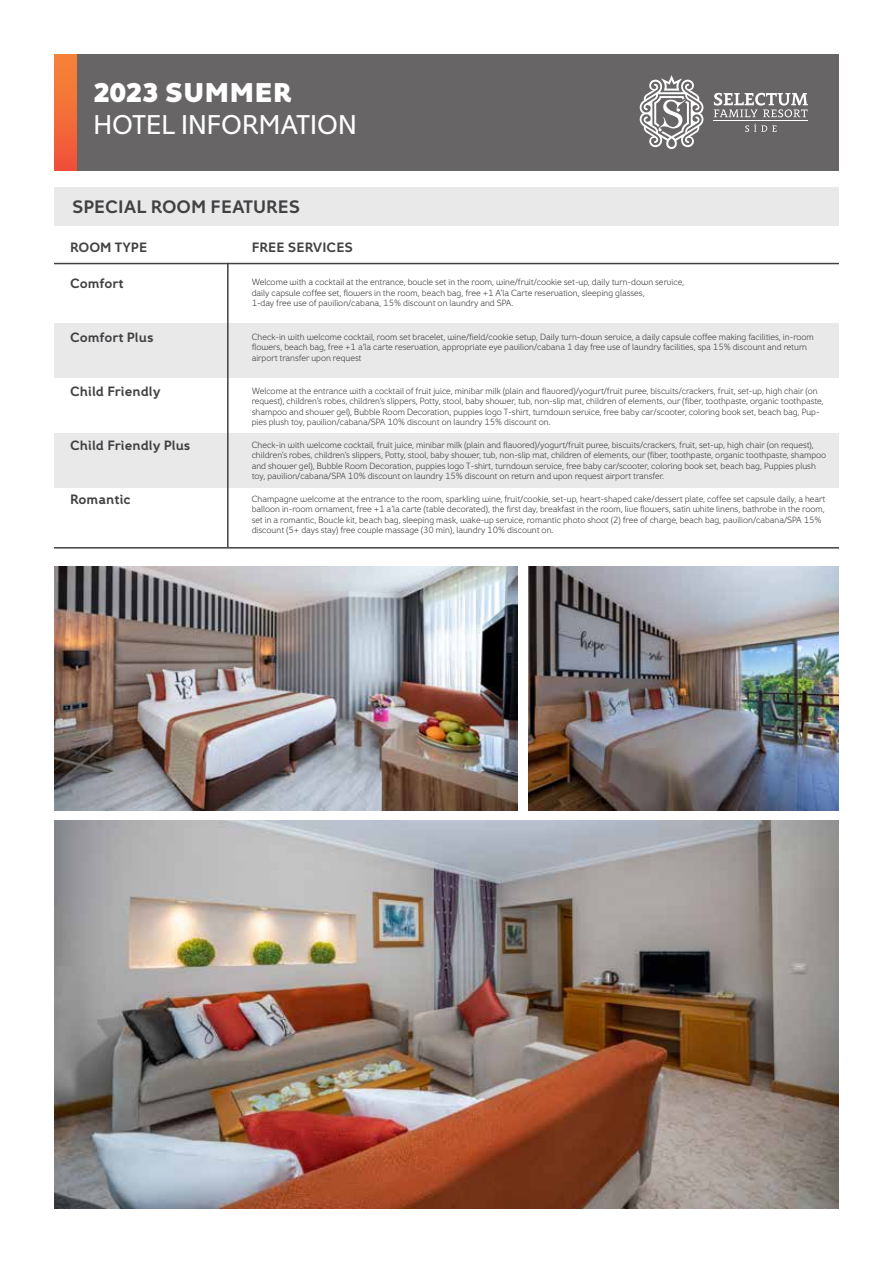
<style>
.page{position:relative;width:893px;height:1263px;background:#fff}
.page>*{position:absolute;margin:0;border:0;box-sizing:border-box;transform-origin:0 0}
.t1{font:27px "Fox Grotesque Pro";color:#fff}
.t2{font:800 27px "Fox Grotesque Pro";color:#fff}
.t3{font:700 18px "Fox Grotesque Pro";color:#414042}
.t4{font:700 13.5px "Fox Grotesque Pro";color:#414042}
.t5{font:9px/10.5px "Fox Grotesque Pro Lt";color:#414042}
</style>
<div class="page">
<img style="left:54px;top:821px;width:785px;height:388px">
<img style="left:54px;top:567px;width:463px;height:243px">
<img style="left:528px;top:567px;width:311px;height:243px">
<div style="left:77px;top:54px;width:762px;height:116px;background:#676566"></div>
<div style="left:54px;top:54px;width:23px;height:116px;background:linear-gradient(to bottom,#f58738,#f05339)"></div>
<svg style="left:640px;top:75px;width:63px;height:74px"></svg>
<hr style="left:714px;top:120px;width:94px;height:1px;background:#fff">
<svg style="left:714px;top:93px;width:94px;height:24px"></svg>
<svg style="left:745px;top:124px;width:32px;height:8px"></svg>
<div style="left:54px;top:188px;width:785px;height:38px;background:#e9e9ea"></div>
<div style="left:54px;top:323px;width:785px;height:55px;background:#e9e9ea"></div>
<div style="left:54px;top:433px;width:785px;height:55px;background:#e9e9ea"></div>
<hr style="left:227px;top:263px;width:2px;height:284px;background:#414042">
<hr style="left:54px;top:263px;width:785px;height:1px;background:#414042">
<hr style="left:54px;top:547px;width:785px;height:2px;background:#414042">
<h1 class="t2" style="left:94px;top:75px;width:200px">2023 SUMMER</h1>
<h1 class="t1" style="left:94px;top:108px;width:265px">HOTEL INFORMATION</h1>
<h2 class="t3" style="left:72px;top:196px;width:230px">SPECIAL ROOM FEATURES</h2>
<h3 class="t4" style="left:70px;top:239px;width:79px">ROOM TYPE</h3>
<h3 class="t4" style="left:70px;top:275px;width:55px">Comfort</h3>
<h3 class="t4" style="left:252px;top:239px;width:103px">FREE SERVICES</h3>
<p class="t5" style="left:252px;top:277px;width:434px">Welcome with a cocktail at the entrance, boucle set in the room, wine/fruit/cookie set-up, daily turn-down service, daily capsule coffee set, flowers in the room, beach bag, free +1 A’la Carte reservation, sleeping glasses,<br>1-day free use of pavilion/cabana, 15% discount on laundry and SPA.</p>
<p class="t5" style="left:252px;top:331px;width:564px">Check-in with welcome cocktail, room set bracelet, wine/field/cookie setup, Daily turn-down service, a daily capsule coffee making facilities, in-room flowers, beach bag, free +1 a’la carte reservation, appropriate eye pavilion/cabana 1 day free use of laundry facilities, spa 15% discount and return airport transfer upon request</p>
<p class="t5" style="left:252px;top:385px;width:573px">Welcome at the entrance with a cocktail of fruit juice, minibar milk (plain and flavored)/yogurt/fruit puree, biscuits/crackers, fruit, set-up, high chair (on request), children’s robes, children’s slippers, Potty, stool, baby shower, tub, non-slip mat, children of elements, our (fiber, toothpaste, organic toothpaste, shampoo and shower gel), Bubble Room Decoration, puppies logo T-shirt, turndown service, free baby car/scooter, coloring book set, beach bag, Pup&shy;pies plush toy, pavilion/cabana/SPA 10% discount on laundry 15% discount on.</p>
<p class="t5" style="left:252px;top:439px;width:576px">Check-in with welcome cocktail, fruit juice, minibar milk (plain and flavored)/yogurt/fruit puree, biscuits/crackers, fruit, set-up, high chair (on request), children’s robes, children’s slippers, Potty, stool, baby shower, tub, non-slip mat, children of elements, our (fiber, toothpaste, organic toothpaste, shampoo and shower gel), Bubble Room Decoration, puppies logo T-shirt, turndown service, free baby car/scooter, coloring book set, beach bag, Puppies plush toy, pavilion/cabana/SPA 10% discount on laundry 15% discount on return and upon request airport transfer.</p>
<p class="t5" style="left:252px;top:494px;width:575px">Champagne welcome at the entrance to the room, sparkling wine, fruit/cookie, set-up, heart-shaped cake/dessert plate, coffee set capsule daily, a heart balloon in-room ornament, free +1 a’la carte (table decorated), the first day, breakfast in the room, live flowers, satin white linens, bathrobe in the room, set in a romantic, Boucle kit, beach bag, sleeping mask, wake-up service, romantic photo shoot (2) free of charge, beach bag, pavilion/cabana/SPA 15% discount (5+ days stay) free couple massage (30 min), laundry 10% discount on.</p>
<h3 class="t4" style="left:70px;top:329px;width:85px">Comfort Plus</h3>
<h3 class="t4" style="left:70px;top:383px;width:92px">Child Friendly</h3>
<h3 class="t4" style="left:70px;top:437px;width:122px">Child Friendly Plus</h3>
<h3 class="t4" style="left:70px;top:491px;width:62px">Romantic</h3>
</div>
